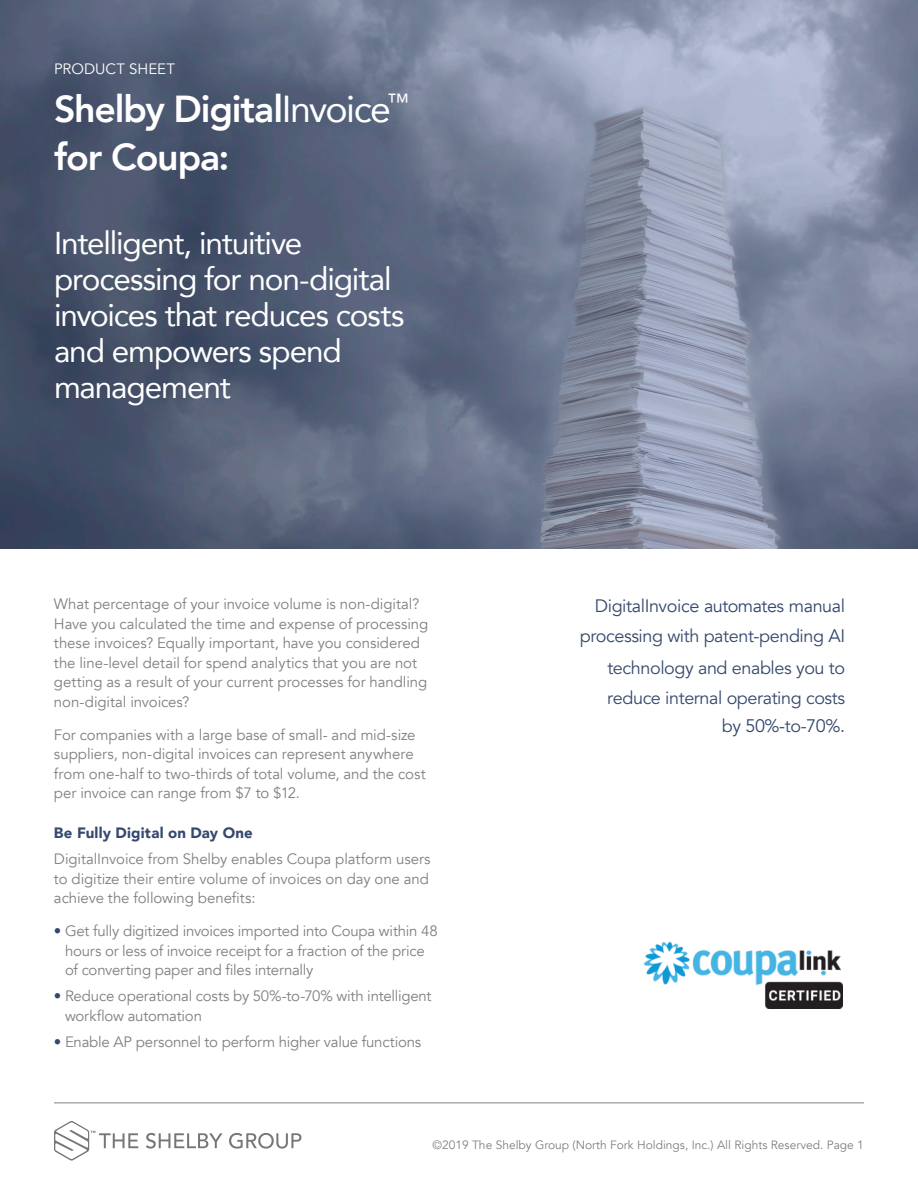
<style>
.page{position:relative;width:918px;height:1188px;background:#fff}
.page>*{position:absolute;margin:0;border:0;box-sizing:border-box;transform-origin:0 0}
.t1{font:800 37.5px/48px "Avenir";letter-spacing:-.03em;color:#fff}
.t2{font:31.5px/36px "Avenir";letter-spacing:-.035em;color:#fff}
.Paragraph{font:18px/30px "Avenir";letter-spacing:-.02em;color:#35496e;text-align:right}
.Paragraph-2{font:15px/19.5px "Avenir";letter-spacing:-.005em;color:#7f8080}
.Paragraph-3{font:900 15px "Avenir";letter-spacing:.015em;color:#35496e}
.t3{font:15px "Avenir";letter-spacing:.005em;color:#fff}
.Contact_Information{font:12px "Avenir";color:#7f8080}
.s1{font-weight:400}
.s2{color:#35496e}
</style>
<div class="page">
<img style="left:0;top:0;width:918px;height:549px">
<hr style="left:54px;top:1102px;width:810px;height:1px;background:#7f8080">
<svg style="left:146px;top:1133px;width:76px;height:16px"></svg>
<svg style="left:229px;top:1133px;width:72px;height:16px"></svg>
<svg style="left:54px;top:1121px;width:84px;height:40px"></svg>
<img style="left:644px;top:942px;width:199px;height:67px">
<p class="t3" style="left:54px;top:60px;width:123px">PRODUCT SHEET</p>
<p class="t1" style="left:54px;top:85px;width:356px">Shelby Digital<span class="s1">Invoice</span><sup>™ </sup>for Coupa:</p>
<p class="t2" style="left:54px;top:224px;width:352px">Intelligent, intuitive processing for non-digital invoices that reduces costs and empowers spend management</p>
<p class="Paragraph-2" style="left:54px;top:594px;width:376px">What percentage of your invoice volume is non-digital?<br>Have you calculated the time and expense of processing these invoices? Equally important, have you considered the line-level detail for spend analytics that you are not getting as a result of your current processes for handling non-digital invoices?</p>
<p class="Paragraph-2" style="left:54px;top:725px;width:373px">For companies with a large base of small- and mid-size suppliers, non-digital invoices can represent anywhere from one-half to two-thirds of total volume, and the cost per invoice can range from $7 to $12.</p>
<p class="Paragraph-3" style="left:54px;top:820px;width:200px">Be Fully Digital on Day One</p>
<p class="Paragraph-2" style="left:54px;top:849px;width:378px;text-align:justify">DigitalInvoice from Shelby enables Coupa platform users to digitize their entire volume of invoices on day one and achieve the following benefits:</p>
<p class="Paragraph-2" style="left:65px;top:921px;width:374px;text-indent:-11px"><span class="s2">•</span> Get fully digitized invoices imported into Coupa within 48 hours or less of invoice receipt for a fraction of the price of converting paper and files internally</p>
<p class="Paragraph-2" style="left:65px;top:987px;width:368px;text-indent:-11px"><span class="s2">•</span> Reduce operational costs by 50%-to-70% with intelligent workflow automation</p>
<p class="Paragraph-2" style="left:54px;top:1032px;width:369px"><span class="s2">•</span> Enable AP personnel to perform higher value functions</p>
<p class="Paragraph" style="left:580px;top:591px;width:267px">DigitalInvoice automates manual processing with patent-pending AI technology and enables you to reduce internal operating costs<br>by 50%-to-70%.</p>
<p class="Contact_Information" style="left:432px;top:1137px;width:433px">©2019 The Shelby Group (North Fork Holdings, Inc.) All Rights Reserved. Page 1</p>
</div>
